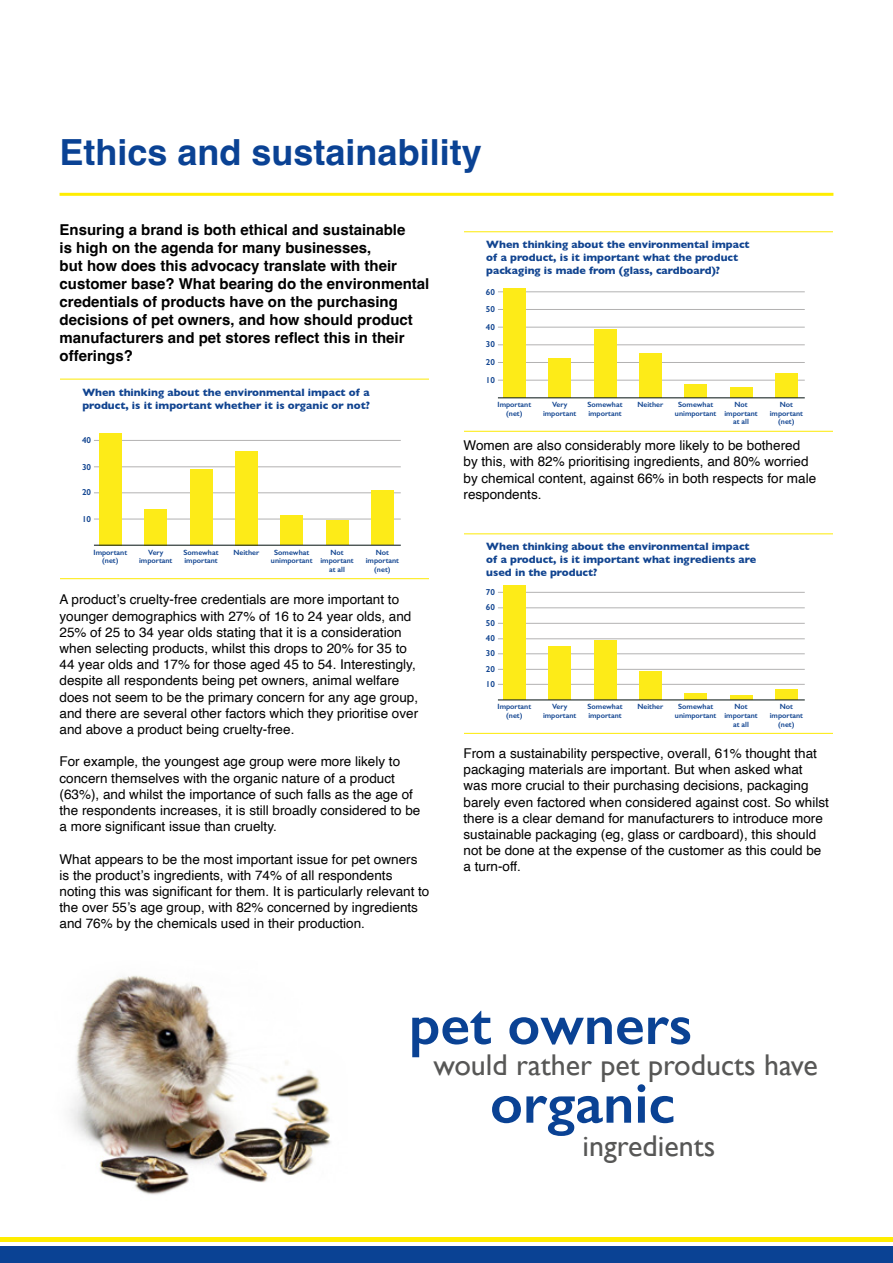
<style>
.page{position:relative;width:893px;height:1263px;background:#fff}
.page>*{position:absolute;margin:0;border:0;box-sizing:border-box;transform-origin:0 0}
.t1{font:600 57.6px "Gill Sans";color:#0a4294}
.t2{font:700 36px "Helvetica";color:#0a4294}
.t3{font:30px "Gill Sans";color:#575756}
.t4{font:700 15px/18px "Helvetica";color:#000}
.t5{font:13.5px/16.2px "Helvetica";color:#000}
.t6{font:700 10.8px/13px "Gill Sans";color:#114490}
.t7{font:600 8.7px/17.7px "Gill Sans";color:#114490;text-align:justify}
.t8{font:600 7.65px/8.7px "Gill Sans";color:#114490;text-align:center}
</style>
<div class="page">
<div style="left:0;top:1246px;width:893px;height:17px;background:#0a4294"></div>
<div style="left:0;top:1237px;width:893px;height:5px;background:#ffed00"></div>
<hr style="left:60px;top:193px;width:773px;height:3px;background:#ffed00">
<img style="left:70px;top:975px;width:261px;height:220px">
<hr style="left:498px;top:380px;width:307px;height:1px;background:#b3b2b2">
<hr style="left:498px;top:362px;width:307px;height:1px;background:#b3b2b2">
<hr style="left:498px;top:345px;width:307px;height:1px;background:#b3b2b2">
<hr style="left:498px;top:327px;width:307px;height:1px;background:#b3b2b2">
<hr style="left:498px;top:309px;width:307px;height:1px;background:#b3b2b2">
<hr style="left:498px;top:292px;width:307px;height:1px;background:#b3b2b2">
<div style="left:503px;top:289px;width:23px;height:109px;background:#fdeb18"></div>
<div style="left:548px;top:359px;width:23px;height:39px;background:#fdeb18"></div>
<div style="left:594px;top:329px;width:22px;height:69px;background:#fdeb18"></div>
<div style="left:639px;top:354px;width:23px;height:44px;background:#fdeb18"></div>
<div style="left:684px;top:385px;width:23px;height:13px;background:#fdeb18"></div>
<div style="left:730px;top:387px;width:22px;height:11px;background:#fdeb18"></div>
<div style="left:775px;top:374px;width:23px;height:24px;background:#fdeb18"></div>
<hr style="left:498px;top:397px;width:307px;height:1px;background:#162322">
<hr style="left:464px;top:231px;width:369px;height:1px;background:#fdeb18">
<hr style="left:464px;top:431px;width:369px;height:1px;background:#fdeb18">
<hr style="left:498px;top:638px;width:307px;height:1px;background:#b3b2b2">
<hr style="left:498px;top:607px;width:307px;height:1px;background:#b3b2b2">
<hr style="left:498px;top:592px;width:307px;height:1px;background:#b3b2b2">
<hr style="left:498px;top:623px;width:307px;height:1px;background:#b3b2b2">
<hr style="left:498px;top:653px;width:307px;height:1px;background:#b3b2b2">
<hr style="left:498px;top:669px;width:307px;height:1px;background:#b3b2b2">
<hr style="left:498px;top:684px;width:307px;height:1px;background:#b3b2b2">
<div style="left:503px;top:586px;width:23px;height:114px;background:#fdeb18"></div>
<div style="left:548px;top:646px;width:23px;height:54px;background:#fdeb18"></div>
<div style="left:594px;top:640px;width:22px;height:60px;background:#fdeb18"></div>
<div style="left:639px;top:671px;width:23px;height:29px;background:#fdeb18"></div>
<div style="left:684px;top:693px;width:23px;height:7px;background:#fdeb18"></div>
<div style="left:730px;top:695px;width:22px;height:5px;background:#fdeb18"></div>
<div style="left:775px;top:689px;width:23px;height:11px;background:#fdeb18"></div>
<hr style="left:498px;top:699px;width:307px;height:1px;background:#162322">
<hr style="left:464px;top:533px;width:369px;height:1px;background:#fdeb18">
<hr style="left:464px;top:733px;width:369px;height:1px;background:#fdeb18">
<hr style="left:94px;top:519px;width:307px;height:1px;background:#b3b2b2">
<hr style="left:94px;top:492px;width:307px;height:1px;background:#b3b2b2">
<hr style="left:94px;top:466px;width:307px;height:1px;background:#b3b2b2">
<hr style="left:94px;top:440px;width:307px;height:1px;background:#b3b2b2">
<div style="left:99px;top:433px;width:23px;height:112px;background:#fdeb18"></div>
<div style="left:144px;top:509px;width:23px;height:36px;background:#fdeb18"></div>
<div style="left:190px;top:469px;width:22px;height:76px;background:#fdeb18"></div>
<div style="left:235px;top:451px;width:23px;height:94px;background:#fdeb18"></div>
<div style="left:280px;top:516px;width:23px;height:29px;background:#fdeb18"></div>
<div style="left:326px;top:520px;width:22px;height:25px;background:#fdeb18"></div>
<div style="left:371px;top:491px;width:23px;height:54px;background:#fdeb18"></div>
<hr style="left:94px;top:545px;width:307px;height:1px;background:#162322">
<hr style="left:60px;top:379px;width:369px;height:1px;background:#fdeb18">
<hr style="left:60px;top:578px;width:369px;height:1px;background:#fdeb18">
<h2 class="t2" style="left:60px;top:130px;width:424px">Ethics and sustainability</h2>
<p class="t4" style="left:60px;top:223px;width:371px">Ensuring a brand is both ethical and sustainable<br>is high on the agenda for many businesses,<br>but how does this advocacy translate with their customer base? What bearing do the environmental credentials of products have on the purchasing decisions of pet owners, and how should product manufacturers and pet stores reflect this in their offerings?</p>
<p class="t6" style="left:82px;top:385px;width:289px">When thinking about the environmental impact of a product, is it important whether it is organic or not?</p>
<p class="t7" style="left:82px;top:431px;width:11px">40</p>
<p class="t7" style="left:82px;top:458px;width:11px">30</p>
<p class="t7" style="left:82px;top:483px;width:11px">20</p>
<p class="t7" style="left:82px;top:510px;width:11px">10</p>
<p class="t8" style="left:94px;top:547px;width:35px">Important (net)</p>
<p class="t8" style="left:139px;top:547px;width:35px">Very important</p>
<p class="t8" style="left:184px;top:547px;width:36px;text-align:left">Somewhat important</p>
<p class="t8" style="left:271px;top:547px;width:43px">Somewhat unimportant</p>
<p class="t8" style="left:320px;top:547px;width:35px">Not important at all</p>
<p class="t8" style="left:366px;top:547px;width:35px">Not important (net)</p>
<p class="t8" style="left:233px;top:547px;width:27px">Neither</p>
<p class="t5" style="left:60px;top:592px;width:360px">A product’s cruelty-free credentials are more important to younger demographics with 27% of 16 to 24 year olds, and 25% of 25 to 34 year olds stating that it is a consideration when selecting products, whilst this drops to 20% for 35 to 44 year olds and 17% for those aged 45 to 54. Interestingly, despite all respondents being pet owners, animal welfare does not seem to be the primary concern for any age group, and there are several other factors which they prioritise over and above a product being cruelty-free.</p>
<p class="t5" style="left:60px;top:754px;width:362px">For example, the youngest age group were more likely to concern themselves with the organic nature of a product (63%), and whilst the importance of such falls as the age of the respondents increases, it is still broadly considered to be a more significant issue than cruelty.</p>
<p class="t5" style="left:60px;top:851px;width:371px">What appears to be the most important issue for pet owners is the product’s ingredients, with 74% of all respondents noting this was significant for them. It is particularly relevant to the over 55’s age group, with 82% concerned by ingredients and 76% by the chemicals used in their production.</p>
<p class="t6" style="left:486px;top:238px;width:265px">When thinking about the environmental impact of a product, is it important what the product packaging is made from (glass, cardboard)?</p>
<p class="t7" style="left:486px;top:283px;width:11px">60<br>50<br>40<br>30<br>20<br>10</p>
<p class="t8" style="left:498px;top:400px;width:35px">Important (net)</p>
<p class="t8" style="left:543px;top:400px;width:35px">Very important</p>
<p class="t8" style="left:587px;top:400px;width:36px;text-align:left">Somewhat important</p>
<p class="t8" style="left:675px;top:400px;width:43px">Somewhat unimportant</p>
<p class="t8" style="left:724px;top:400px;width:35px">Not important at all</p>
<p class="t8" style="left:770px;top:400px;width:35px">Not important (net)</p>
<p class="t8" style="left:637px;top:400px;width:27px">Neither</p>
<p class="t5" style="left:463px;top:438px;width:354px">Women are also considerably more likely to be bothered by this, with 82% prioritising ingredients, and 80% worried by chemical content, against 66% in both respects for male respondents.</p>
<p class="t6" style="left:486px;top:540px;width:271px">When thinking about the environmental impact of a product, is it important what ingredients are used in the product?</p>
<p class="t7" style="left:486px;top:598px;width:11px">60</p>
<p class="t7" style="left:486px;top:583px;width:11px">70</p>
<p class="t7" style="left:486px;top:615px;width:11px;line-height:15.3px">50<br>40<br>30<br>20<br>10</p>
<p class="t8" style="left:497px;top:702px;width:35px">Important (net)</p>
<p class="t8" style="left:543px;top:702px;width:35px">Very important</p>
<p class="t8" style="left:587px;top:702px;width:36px;text-align:left">Somewhat important</p>
<p class="t8" style="left:675px;top:702px;width:43px">Somewhat unimportant</p>
<p class="t8" style="left:724px;top:702px;width:35px">Not important at all</p>
<p class="t8" style="left:770px;top:702px;width:35px">Not important (net)</p>
<p class="t8" style="left:637px;top:702px;width:27px">Neither</p>
<p class="t5" style="left:463px;top:746px;width:367px">From a sustainability perspective, overall, 61% thought that packaging materials are important. But when asked what was more crucial to their purchasing decisions, packaging barely even factored when considered against cost. So whilst there is a clear demand for manufacturers to introduce more sustainable packaging (eg, glass or cardboard), this should not be done at the expense of the customer as this could be a turn-off.</p>
<h1 class="t1" style="left:409px;top:990px;width:285px">pet owners</h1>
<h3 class="t3" style="left:433px;top:1047px;width:386px">would rather pet products have</h3>
<h1 class="t1" style="left:490px;top:1068px;width:187px">organic</h1>
<h3 class="t3" style="left:583px;top:1129px;width:134px">ingredients</h3>
</div>
